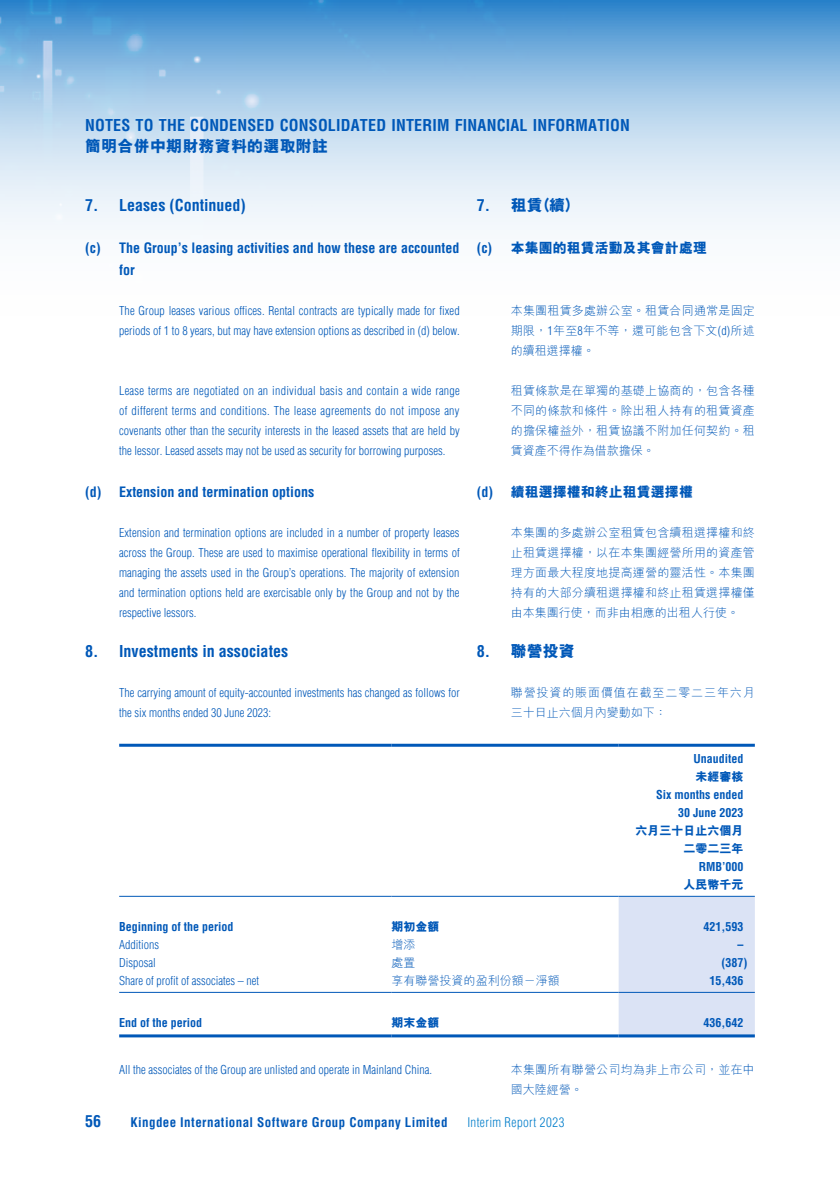
<style>
.page{position:relative;width:840px;height:1191px;background:#fff}
.page>*{position:absolute;margin:0;border:0;box-sizing:border-box;transform-origin:0 0}
.t1{font:700 condensed 16px "Helvetica LT Std";letter-spacing:.01em;color:#0058b8}
.t2{font:800 16px "M Hei HK";letter-spacing:.01em;color:#0058b8}
.t3{font:700 condensed 14px/22px "Helvetica LT Std";color:#0058b8}
.t4{font:800 14px "M Hei HK";color:#0058b8}
.t5{font:700 condensed 13px "Helvetica LT Std";letter-spacing:.03em;color:#0058b8}
.t6{font:300 condensed 13px "Helvetica LT Std";letter-spacing:.03em;color:#007dca}
.t7{font:300 condensed 12px/20px "Helvetica LT Std";color:#0058b8}
.t8{font:300 12px/20px "M Hei HK";letter-spacing:.015em;color:#0058b8;text-align:justify}
.t9{font:700 condensed 12px/18px "Helvetica LT Std";color:#0058b8;text-align:right}
.t10{font:300 12px/20px "M Hei HK";letter-spacing:.075em;color:#0058b8}
.t11{font:800 12px/18px "M Hei HK";color:#0058b8;text-align:right}
.s1{font-family:"Helvetica LT Std";font-weight:700;font-stretch:condensed}
.s2{font-family:"Helvetica LT Std";font-stretch:condensed}
</style>
<div class="page">
<img style="left:0;top:0;width:839px;height:230px">
<div style="left:618px;top:896px;width:136px;height:138px;background:#dbe3f5"></div>
<hr style="left:119px;top:743px;width:272px;height:3px;background:#0058b8">
<hr style="left:391px;top:743px;width:227px;height:3px;background:#0058b8">
<hr style="left:618px;top:743px;width:136px;height:3px;background:#0058b8">
<hr style="left:119px;top:895px;width:272px;height:1px;background:#0058b8">
<hr style="left:391px;top:895px;width:227px;height:1px;background:#0058b8">
<hr style="left:618px;top:895px;width:136px;height:1px;background:#0058b8">
<hr style="left:119px;top:992px;width:272px;height:1px;background:#0058b8">
<hr style="left:391px;top:992px;width:227px;height:1px;background:#0058b8">
<hr style="left:618px;top:992px;width:136px;height:1px;background:#0058b8">
<hr style="left:119px;top:1034px;width:272px;height:3px;background:#0058b8">
<hr style="left:391px;top:1034px;width:227px;height:3px;background:#0058b8">
<hr style="left:618px;top:1034px;width:136px;height:3px;background:#0058b8">
<h1 class="t1" style="left:85px;top:115px;width:546px">NOTES TO THE CONDENSED CONSOLIDATED INTERIM FINANCIAL INFORMATION</h1>
<h1 class="t2" style="left:85px;top:138px;width:244px">簡明合併中期財務資料的選取附註</h1>
<h1 class="t1" style="left:85px;top:195px;width:162px">7. Leases (Continued)</h1>
<p class="t3" style="left:119px;top:236px;width:341px;text-indent:-34px">(c) The Group’s leasing activities and how these are accounted for</p>
<p class="t7" style="left:119px;top:300px;width:342px">The Group leases various offices. Rental contracts are typically made for fixed periods of 1 to 8 years, but may have extension options as described in (d) below.</p>
<p class="t7" style="left:119px;top:380px;width:342px;text-align:justify">Lease terms are negotiated on an individual basis and contain a wide range of different terms and conditions. The lease agreements do not impose any covenants other than the security interests in the leased assets that are held by the lessor. Leased assets may not be used as security for borrowing purposes.</p>
<p class="t3" style="left:85px;top:480px;width:230px">(d) Extension and termination options</p>
<p class="t7" style="left:119px;top:522px;width:342px;text-align:justify">Extension and termination options are included in a number of property leases across the Group. These are used to maximise operational flexibility in terms of managing the assets used in the Group’s operations. The majority of extension and termination options held are exercisable only by the Group and not by the respective lessors.</p>
<h1 class="t1" style="left:85px;top:641px;width:204px">8. Investments in associates</h1>
<p class="t7" style="left:119px;top:682px;width:342px">The carrying amount of equity-accounted investments has changed as follows for the six months ended 30 June 2023:</p>
<h1 class="t2" style="left:476px;top:197px;width:104px"><span class="s1">7.</span> 租賃（續）</h1>
<p class="t4" style="left:476px;top:240px;width:232px"><span class="s1">(c)</span> 本集團的租賃活動及其會計處理</p>
<p class="t8" style="left:510px;top:300px;width:245px">本集團租賃多處辦公室。租賃合同通常是固定期限，<span class="s2">1</span>年至<span class="s2">8</span>年不等，還可能包含下文<span class="s2">(d)</span>所述的續租選擇權。</p>
<p class="t8" style="left:510px;top:380px;width:245px">租賃條款是在單獨的基礎上協商的，包含各種不同的條款和條件。除出租人持有的租賃資產的擔保權益外，租賃協議不附加任何契約。租賃資產不得作為借款擔保。</p>
<p class="t4" style="left:476px;top:484px;width:218px"><span class="s1">(d)</span> 續租選擇權和終止租賃選擇權</p>
<p class="t8" style="left:510px;top:522px;width:245px">本集團的多處辦公室租賃包含續租選擇權和終止租賃選擇權，以在本集團經營所用的資產管理方面最大程度地提高運營的靈活性。本集團持有的大部分續租選擇權和終止租賃選擇權僅由本集團行使，而非由相應的出租人行使。</p>
<h1 class="t2" style="left:476px;top:643px;width:100px"><span class="s1">8.</span> 聯營投資</h1>
<p class="t10" style="left:510px;top:682px;width:245px">聯營投資的賬面價值在截至二零二三年六月三十日止六個月內變動如下：</p>
<p class="t9" style="left:693px;top:750px;width:52px">Unaudited</p>
<p class="t11" style="left:695px;top:767px;width:49px">未經審核</p>
<p class="t9" style="left:655px;top:786px;width:89px">Six months ended<br>30 June 2023</p>
<p class="t11" style="left:635px;top:821px;width:109px">六月三十日止六個月二零二三年</p>
<p class="t9" style="left:698px;top:858px;width:46px">RMB’000</p>
<p class="t11" style="left:683px;top:875px;width:61px">人民幣千元</p>
<p class="t9" style="left:119px;top:918px;width:116px">Beginning of the period</p>
<p class="t11" style="left:391px;top:917px;width:49px">期初金額</p>
<p class="t9" style="left:703px;top:918px;width:41px">421,593</p>
<p class="t7" style="left:119px;top:935px;width:41px">Additions</p>
<p class="t8" style="left:391px;top:934px;width:25px">增添</p>
<p class="t9" style="left:737px;top:936px;width:7px">–</p>
<p class="t7" style="left:119px;top:953px;width:38px">Disposal</p>
<p class="t8" style="left:391px;top:952px;width:25px">處置</p>
<p class="t9" style="left:721px;top:954px;width:27px">(387)</p>
<p class="t7" style="left:119px;top:971px;width:141px">Share of profit of associates – net</p>
<p class="t8" style="left:391px;top:970px;width:169px">享有聯營投資的盈利份額－淨額</p>
<p class="t9" style="left:709px;top:972px;width:35px">15,436</p>
<p class="t9" style="left:119px;top:1014px;width:85px">End of the period</p>
<p class="t11" style="left:391px;top:1013px;width:49px">期末金額</p>
<p class="t9" style="left:703px;top:1014px;width:41px">436,642</p>
<p class="t7" style="left:119px;top:1060px;width:314px">All the associates of the Group are unlisted and operate in Mainland China.</p>
<p class="t8" style="left:510px;top:1059px;width:245px">本集團所有聯營公司均為非上市公司，並在中國大陸經營。</p>
<h1 class="t1" style="left:85px;top:1110px;width:17px">56</h1>
<p class="t5" style="left:130px;top:1113px;width:318px">Kingdee International Software Group Company Limited</p>
<p class="t6" style="left:467px;top:1113px;width:99px">Interim Report 2023</p>
</div>
